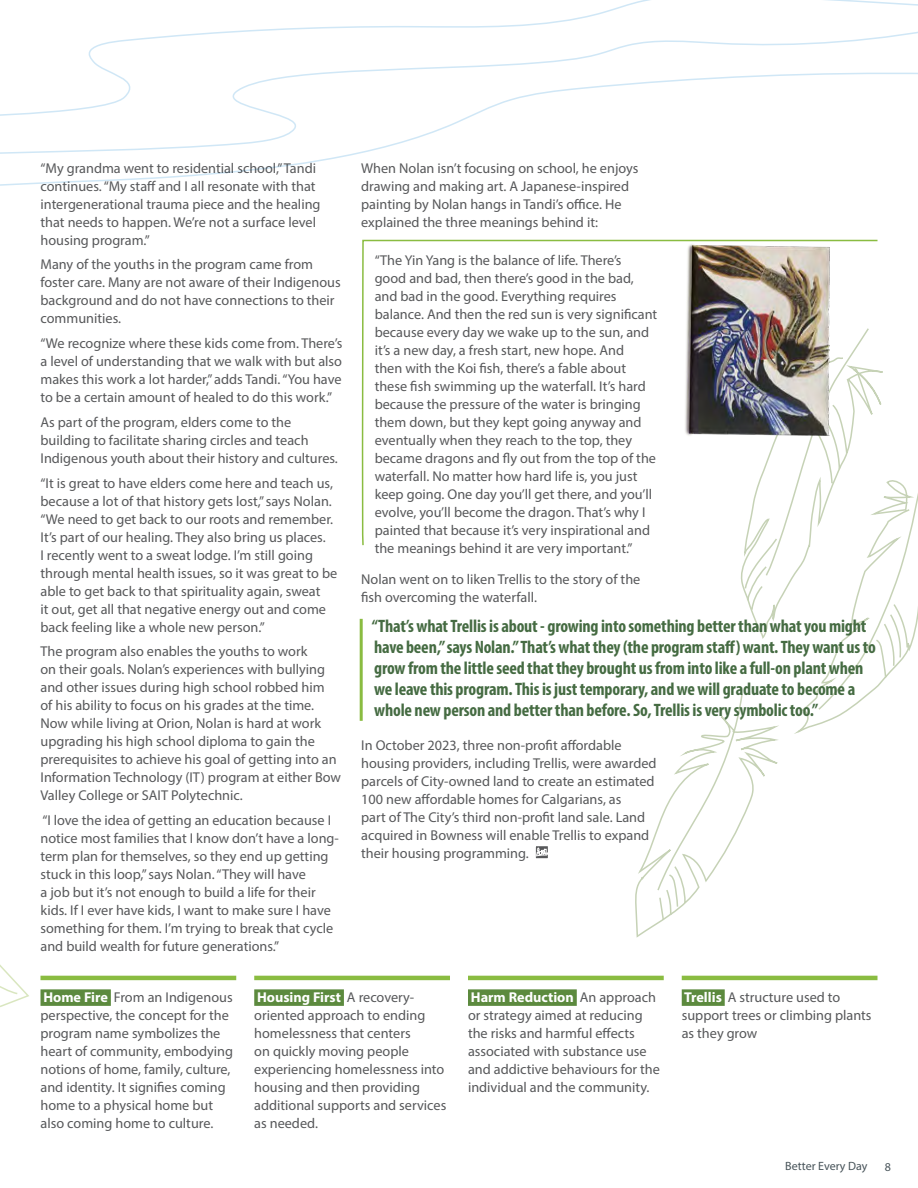
<style>
.page{position:relative;width:918px;height:1188px;background:#fff}
.page>*{position:absolute;margin:0;border:0;box-sizing:border-box;transform-origin:0 0}
.SMALLE_PULL_QUOTE{font:700 condensed 18px/21px "Myriad Pro";letter-spacing:-.01em;color:#456b42}
.BODY_COPY{font:14.25px/18px "Myriad Pro";color:#57585a}
.t1{font:12px "Myriad Pro";color:#475359}
.s1{font-weight:700;color:#fff}
</style>
<div class="page">
<svg style="left:635px;top:370px;width:283px;height:568px"></svg>
<hr style="left:40px;top:976px;width:196px;height:4px;background:#8abc41">
<div style="left:40px;top:989px;width:71px;height:17px;background:#5c8a3e"></div>
<hr style="left:254px;top:976px;width:196px;height:4px;background:#8abc41">
<div style="left:254px;top:989px;width:90px;height:17px;background:#5c8a3e"></div>
<hr style="left:468px;top:976px;width:196px;height:4px;background:#8abc41">
<div style="left:468px;top:989px;width:109px;height:17px;background:#5c8a3e"></div>
<hr style="left:682px;top:976px;width:196px;height:4px;background:#8abc41">
<div style="left:682px;top:989px;width:43px;height:17px;background:#5c8a3e"></div>
<hr style="left:360px;top:619px;width:3px;height:102px;background:#8abc41">
<div style="left:535px;top:846px;width:13px;height:12px;border:1px solid #fff"></div>
<svg style="left:536px;top:848px;width:12px;height:8px"></svg>
<svg style="left:0;top:0;width:918px;height:186px"></svg>
<svg style="left:362px;top:239px;width:517px;height:308px"></svg>
<svg style="left:0;top:964px;width:29px;height:43px"></svg>
<p class="BODY_COPY" style="left:361px;top:159px;width:279px">When Nolan isn’t focusing on school, he enjoys drawing and making art. A Japanese-inspired painting by Nolan hangs in Tandi’s office. He explained the three meanings behind it:</p>
<p class="BODY_COPY" style="left:375px;top:251px;width:284px">“The Yin Yang is the balance of life. There’s<br>good and bad, then there’s good in the bad, and bad in the good. Everything requires balance. And then the red sun is very significant because every day we wake up to the sun, and it’s a new day, a fresh start, new hope. And<br>then with the Koi fish, there’s a fable about these fish swimming up the waterfall. It’s hard because the pressure of the water is bringing them down, but they kept going anyway and eventually when they reach to the top, they became dragons and fly out from the top of the waterfall. No matter how hard life is, you just keep going. One day you’ll get there, and you’ll evolve, you’ll become the dragon. That’s why I painted that because it’s very inspirational and the meanings behind it are very important.”</p>
<p class="BODY_COPY" style="left:361px;top:570px;width:281px">Nolan went on to liken Trellis to the story of the fish overcoming the waterfall.</p>
<p class="SMALLE_PULL_QUOTE" style="left:372px;top:615px;width:506px">“That’s what Trellis is about - growing into something better than what you might have been,” says Nolan.” That’s what they (the program staff) want. They want us to grow from the little seed that they brought us from into like a full-on plant when we leave this program. This is just temporary, and we will graduate to become a whole new person and better than before. So, Trellis is very symbolic too.”</p>
<p class="BODY_COPY" style="left:361px;top:736px;width:297px">In October 2023, three non-profit affordable housing providers, including Trellis, were awarded parcels of City-owned land to create an estimated 100 new affordable homes for Calgarians, as<br>part of The City’s third non-profit land sale. Land acquired in Bowness will enable Trellis to expand their housing programming.</p>
<p class="BODY_COPY" style="left:40px;top:159px;width:282px">“My grandma went to residential school,” Tandi continues. “My staff and I all resonate with that intergenerational trauma piece and the healing that needs to happen. We’re not a surface level housing program.”</p>
<p class="BODY_COPY" style="left:40px;top:255px;width:302px">Many of the youths in the program came from foster care. Many are not aware of their Indigenous background and do not have connections to their communities.</p>
<p class="BODY_COPY" style="left:40px;top:334px;width:303px;text-align:justify">“We recognize where these kids come from. There’s a level of understanding that we walk with but also makes this work a lot harder,” adds Tandi. “You have to be a certain amount of healed to do this work.”</p>
<p class="BODY_COPY" style="left:40px;top:413px;width:299px">As part of the program, elders come to the building to facilitate sharing circles and teach<br>Indigenous youth about their history and cultures.</p>
<p class="BODY_COPY" style="left:40px;top:474px;width:298px">“It is great to have elders come here and teach us, because a lot of that history gets lost,” says Nolan. “We need to get back to our roots and remember.<br>It’s part of our healing. They also bring us places.<br>I recently went to a sweat lodge. I’m still going through mental health issues, so it was great to be able to get back to that spirituality again, sweat<br>it out, get all that negative energy out and come back feeling like a whole new person.”</p>
<p class="BODY_COPY" style="left:40px;top:642px;width:302px">The program also enables the youths to work<br>on their goals. Nolan’s experiences with bullying and other issues during high school robbed him<br>of his ability to focus on his grades at the time.<br>Now while living at Orion, Nolan is hard at work upgrading his high school diploma to gain the prerequisites to achieve his goal of getting into an Information Technology (IT) program at either Bow Valley College or SAIT Polytechnic.</p>
<p class="BODY_COPY" style="left:40px;top:811px;width:300px">“I love the idea of getting an education because I notice most families that I know don’t have a long&shy;term plan for themselves, so they end up getting stuck in this loop,” says Nolan. “They will have<br>a job but it’s not enough to build a life for their kids. If I ever have kids, I want to make sure I have something for them. I’m trying to break that cycle and build wealth for future generations.”</p>
<p class="BODY_COPY" style="left:40px;top:988px;width:194px"><span class="s1">Home Fire</span> From an Indigenous perspective, the concept for the program name symbolizes the heart of community, embodying notions of home, family, culture, and identity. It signifies coming home to a physical home but also coming home to culture.</p>
<p class="BODY_COPY" style="left:254px;top:988px;width:194px"><span class="s1">Housing First</span> A recovery&shy;oriented approach to ending homelessness that centers<br>on quickly moving people experiencing homelessness into housing and then providing additional supports and services as needed.</p>
<p class="BODY_COPY" style="left:468px;top:988px;width:193px"><span class="s1">Harm Reduction</span> An approach or strategy aimed at reducing the risks and harmful effects associated with substance use and addictive behaviours for the individual and the community.</p>
<p class="BODY_COPY" style="left:682px;top:988px;width:191px"><span class="s1">Trellis</span> A structure used to support trees or climbing plants as they grow</p>
<p class="t1" style="left:785px;top:1159px;width:84px">Better Every Day</p>
<p class="t1" style="left:885px;top:1159px;width:8px">8</p>
</div>
